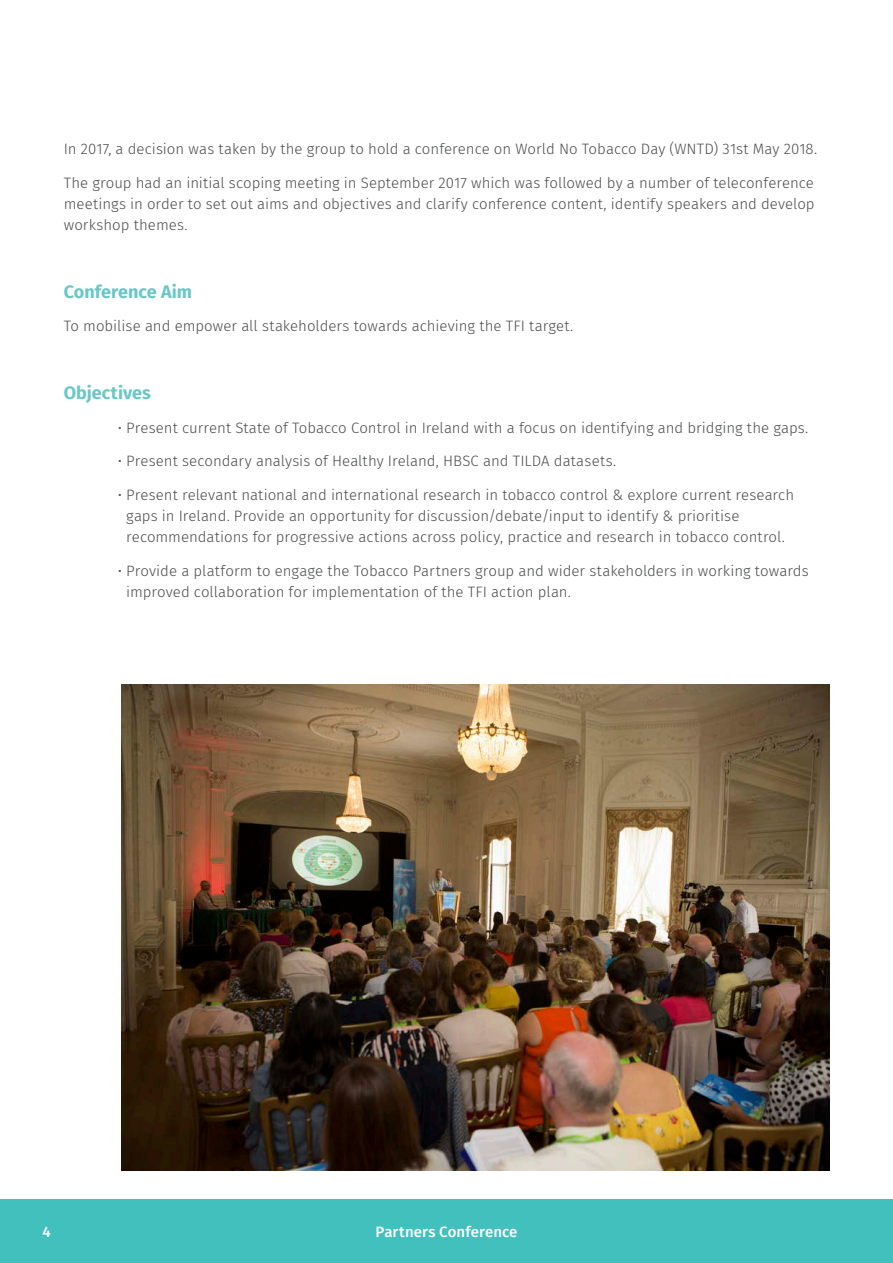
<style>
.page{position:relative;width:893px;height:1263px;background:#fff}
.page>*{position:absolute;margin:0;border:0;box-sizing:border-box;transform-origin:0 0}
.B1{font:700 18px "Fira Sans";color:#69c8c6}
.B1-2{font:300 15px/21px "Fira Sans";color:#4b4c4d}
.t1{font:500 15px "Fira Sans";letter-spacing:.005em;color:#fff}
</style>
<div class="page">
<div style="left:0;top:1199px;width:893px;height:64px;background:#42c0bd"></div>
<img style="left:121px;top:685px;width:708px;height:485px">
<p class="B1-2" style="left:64px;top:139px;width:755px">In 2017, a decision was taken by the group to hold a conference on World No Tobacco Day (WNTD) 31st May 2018.</p>
<p class="B1-2" style="left:64px;top:172px;width:752px;text-align:justify">The group had an initial scoping meeting in September 2017 which was followed by a number of teleconference meetings in order to set out aims and objectives and clarify conference content, identify speakers and develop workshop themes.</p>
<p class="B1" style="left:64px;top:276px;width:130px">Conference Aim</p>
<p class="B1-2" style="left:64px;top:316px;width:511px">To mobilise and empower all stakeholders towards achieving the TFI target.</p>
<p class="B1" style="left:64px;top:377px;width:89px">Objectives</p>
<p class="B1-2" style="left:118px;top:417px;width:692px">• Present current State of Tobacco Control in Ireland with a focus on identifying and bridging the gaps.</p>
<p class="B1-2" style="left:118px;top:451px;width:500px">• Present secondary analysis of Healthy Ireland, HBSC and TILDA datasets.</p>
<p class="B1-2" style="left:126px;top:484px;width:669px;text-indent:-8px">• Present relevant national and international research in tobacco control &amp; explore current research gaps in Ireland. Provide an opportunity for discussion/debate/input to identify &amp; prioritise recommendations for progressive actions across policy, practice and research in tobacco control.</p>
<p class="B1-2" style="left:126px;top:560px;width:684px;text-indent:-8px">• Provide a platform to engage the Tobacco Partners group and wider stakeholders in working towards improved collaboration for implementation of the TFI action plan.</p>
<p class="t1" style="left:43px;top:1219px;width:10px">4</p>
<p class="t1" style="left:376px;top:1219px;width:143px">Partners Conference</p>
</div>
